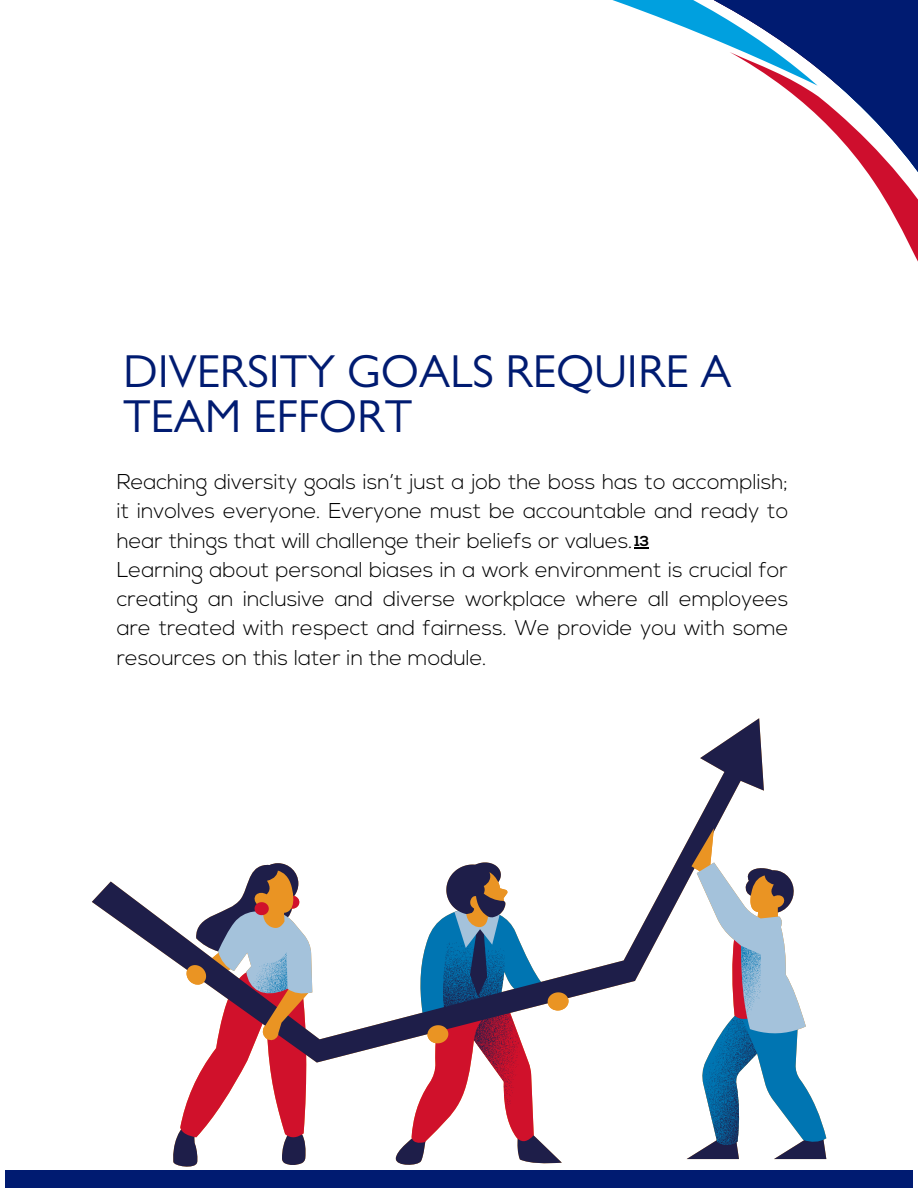
<style>
.page{position:relative;width:918px;height:1188px;background:#fff}
.page>*{position:absolute;margin:0;border:0;box-sizing:border-box;transform-origin:0 0}
.t1{font:46.5px/45px "Gill Sans";color:#001b71}
.t2{font:300 21.45px/29.2px "Nexa";color:#000}
.t3{font:700 14.4px "Nexa";color:#000}
</style>
<div class="page">
<div style="left:6px;top:1170px;width:906px;height:18px;background:#001b71"></div>
<svg style="left:92px;top:718px;width:672px;height:345px"></svg>
<svg style="left:687px;top:828px;width:139px;height:331px"></svg>
<svg style="left:396px;top:860px;width:173px;height:305px"></svg>
<svg style="left:171px;top:863px;width:141px;height:304px"></svg>
<svg style="left:612px;top:0;width:306px;height:262px"></svg>
<svg style="left:639px;top:0;width:279px;height:190px"></svg>
<svg style="left:635px;top:548px;width:14px;height:1px"></svg>
<h1 class="t1" style="left:123px;top:356px;width:610px">DIVERSITY GOALS REQUIRE A<br>TEAM EFFORT</h1>
<p class="t2" style="left:117px;top:469px;width:673px">Reaching diversity goals isn’t just a job the boss has to accomplish; it involves everyone. Everyone must be accountable and ready to hear things that will challenge their beliefs or values.<br>Learning about personal biases in a work environment is crucial for creating an inclusive and diverse workplace where all employees are treated with respect and fairness. We provide you with some resources on this later in the module.</p>
<p class="t3" style="left:635px;top:536px;width:16px">13</p>
</div>
